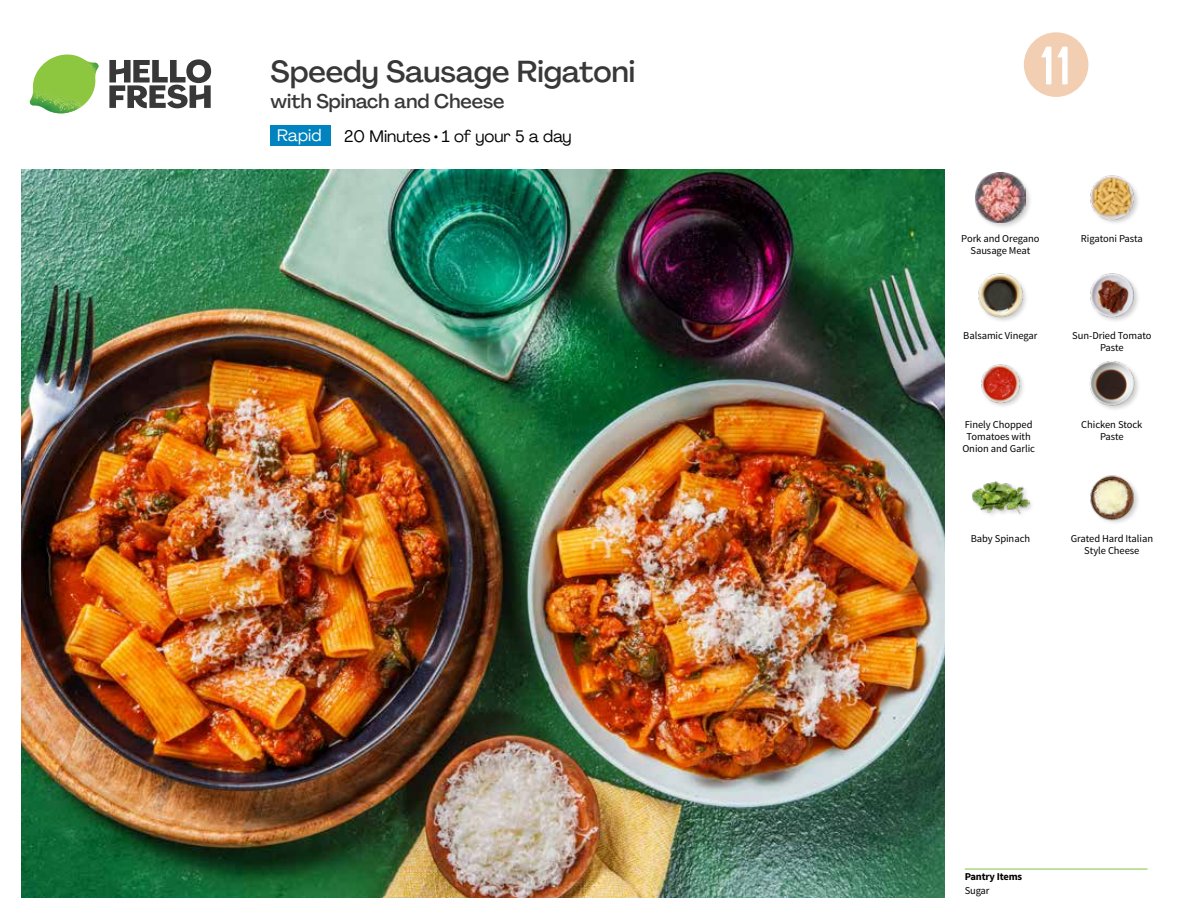
<style>
.page{position:relative;width:1188px;height:918px;background:#fff}
.page>*{position:absolute;margin:0;border:0;box-sizing:border-box;transform-origin:0 0}
.t1{font:54px "Kapra";color:#fff}
.t2{font:500 30px "Agrandir";color:#383839}
.t3{font:500 19.5px "Agrandir";color:#383839}
.t4{font:16.5px "Agrandir";color:#000}
.t5{font:16.5px "Agrandir";color:#fff}
.t6{font:10.5px/12px "Source Sans Pro";letter-spacing:-.005em;color:#000;text-align:center}
.t7{font:700 10.5px "Source Sans Pro";letter-spacing:-.02em;color:#000}
</style>
<div class="page">
<svg style="left:109px;top:59px;width:102px;height:49px"></svg>
<img style="left:30px;top:55px;width:69px;height:59px">
<img style="left:21px;top:170px;width:924px;height:728px">
<div style="left:271px;top:126px;width:60px;height:20px;background:#0083be"></div>
<hr style="left:965px;top:869px;width:183px;height:1px;background:#82c341">
<img style="left:981px;top:364px;width:42px;height:42px">
<div style="left:972px;top:480px;width:64px;height:41px;background:#000;opacity:.2"></div>
<img style="left:972px;top:480px;width:57px;height:41px">
<img style="left:1090px;top:475px;width:48px;height:48px">
<img style="left:1089px;top:361px;width:50px;height:49px">
<div style="left:974px;top:171px;width:59px;height:59px;background:#000;opacity:.2"></div>
<img style="left:975px;top:172px;width:51px;height:51px">
<img style="left:978px;top:273px;width:48px;height:48px">
<img style="left:1090px;top:273px;width:48px;height:48px">
<img style="left:1090px;top:175px;width:48px;height:48px">
<svg style="left:1023px;top:32px;width:66px;height:65px"></svg>
<h2 class="t2" style="left:271px;top:53px;width:366px">Speedy Sausage Rigatoni</h2>
<h3 class="t3" style="left:271px;top:89px;width:236px">with Spinach and Cheese</h3>
<h3 class="t5" style="left:277px;top:125px;width:46px">Rapid</h3>
<h3 class="t4" style="left:344px;top:126px;width:229px">20 Minutes • 1 of your 5 a day</h3>
<h1 class="t1" style="left:1041px;top:35px;width:31px">11</h1>
<p class="t6" style="left:961px;top:232px;width:80px">Pork and Oregano<br>Sausage Meat</p>
<p class="t6" style="left:1081px;top:232px;width:64px">Rigatoni Pasta</p>
<p class="t6" style="left:963px;top:330px;width:76px">Balsamic Vinegar</p>
<p class="t6" style="left:1072px;top:330px;width:81px">Sun-Dried Tomato<br>Paste</p>
<p class="t6" style="left:962px;top:418px;width:74px">Finely Chopped<br>Tomatoes with<br>Onion and Garlic</p>
<p class="t6" style="left:1081px;top:418px;width:63px">Chicken Stock<br>Paste</p>
<p class="t6" style="left:971px;top:533px;width:61px">Baby Spinach</p>
<p class="t6" style="left:1071px;top:533px;width:84px">Grated Hard Italian<br>Style Cheese</p>
<p class="t7" style="left:965px;top:869px;width:59px">Pantry Items</p>
<p class="t6" style="left:965px;top:885px;width:26px">Sugar</p>
</div>
